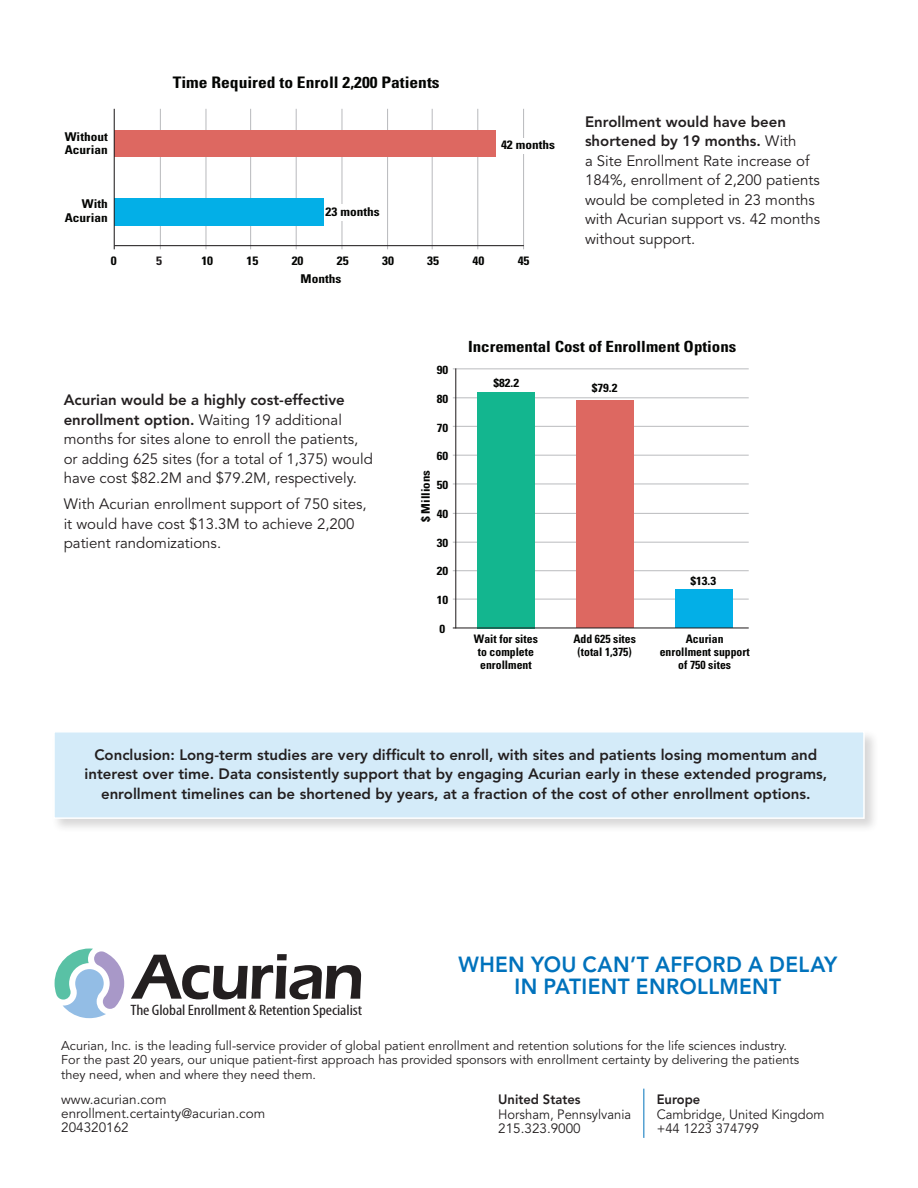
<style>
.page{position:relative;width:918px;height:1188px;background:#fff}
.page>*{position:absolute;margin:0;border:0;box-sizing:border-box;transform-origin:0 0}
.t1{font:800 21.75px/21.8px "Avenir";letter-spacing:.015em;color:#0072bc;text-align:center;scale:.96 1}
.t2{font:700 condensed 15.9px "Univers";color:#040503;scale:1.1 1}
.t3{font:700 condensed 15.45px "Univers";color:#040503;scale:1.1 1}
.t4{font:condensed 15.15px "Myriad Pro";letter-spacing:-.005em;color:#231f20;scale:1.15 1}
.t5{font:15px/19.5px "Avenir";color:#231f20}
.t6{font:800 15px/19.5px "Avenir";color:#231f20;text-align:center}
.t7{font:13.5px/14.2px "Avenir";color:#231f20;scale:.96 1}
.t8{font:13.5px/14.2px "Avenir";color:#231f20}
.t9{font:800 13.5px "Avenir";color:#231f20;scale:.96 1}
.t10{font:12.75px/14.2px "Avenir";color:#231f20}
.t11{font:700 condensed 12.15px/13.6px "Univers";color:#040503;scale:1.1 1}
.t12{font:700 condensed 12.15px "Univers";color:#231f20;scale:1.1 1}
.t13{font:700 condensed 11.7px/13.2px "Univers";color:#040503;text-align:center}
.t14{font:700 condensed 11.7px "Univers";color:#040503;scale:1.1 1}
.s1{font-weight:800}
</style>
<div class="page">
<div style="left:51px;top:729px;width:828px;height:104px;background:#231f20;opacity:.18"></div>
<div style="left:53px;top:731px;width:812px;height:88px;background:#d4ebf9;border:2px solid #fff"></div>
<hr style="left:341px;top:109px;width:2px;height:140px;background:#bcbdc0">
<hr style="left:387px;top:109px;width:1px;height:140px;background:#bcbdc0">
<hr style="left:432px;top:109px;width:1px;height:140px;background:#bcbdc0">
<hr style="left:477px;top:109px;width:1px;height:140px;background:#bcbdc0">
<hr style="left:160px;top:109px;width:1px;height:140px;background:#bcbdc0">
<hr style="left:205px;top:109px;width:2px;height:140px;background:#bcbdc0">
<hr style="left:250px;top:109px;width:1px;height:140px;background:#bcbdc0">
<hr style="left:296px;top:109px;width:1px;height:140px;background:#bcbdc0">
<hr style="left:523px;top:109px;width:1px;height:140px;background:#bcbdc0">
<hr style="left:114px;top:245px;width:410px;height:1px;background:#231f20">
<div style="left:114px;top:198px;width:209px;height:28px;background:#03afe7"></div>
<div style="left:114px;top:130px;width:382px;height:27px;background:#dd6861"></div>
<hr style="left:114px;top:109px;width:1px;height:140px;background:#231f20">
<div style="left:503px;top:138px;width:43px;height:15px;background:#fff"></div>
<div style="left:328px;top:204px;width:30px;height:17px;background:#fff"></div>
<hr style="left:453px;top:483px;width:296px;height:1px;background:#bcbdc0">
<hr style="left:453px;top:455px;width:296px;height:1px;background:#bcbdc0">
<hr style="left:453px;top:426px;width:296px;height:1px;background:#bcbdc0">
<hr style="left:453px;top:397px;width:296px;height:1px;background:#bcbdc0">
<hr style="left:453px;top:570px;width:296px;height:1px;background:#bcbdc0">
<hr style="left:453px;top:599px;width:296px;height:1px;background:#bcbdc0">
<hr style="left:453px;top:542px;width:296px;height:1px;background:#bcbdc0">
<hr style="left:453px;top:513px;width:296px;height:1px;background:#bcbdc0">
<hr style="left:453px;top:368px;width:296px;height:1px;background:#bcbdc0">
<hr style="left:455px;top:368px;width:1px;height:260px;background:#231f20">
<div style="left:675px;top:590px;width:58px;height:38px;background:#03afe7"></div>
<div style="left:576px;top:401px;width:57px;height:227px;background:#dd6861"></div>
<div style="left:478px;top:392px;width:57px;height:236px;background:#13b68f"></div>
<hr style="left:453px;top:627px;width:296px;height:1px;background:#231f20">
<svg style="left:131px;top:954px;width:230px;height:45px"></svg>
<svg style="left:55px;top:949px;width:69px;height:69px"></svg>
<hr style="left:643px;top:1089px;width:1px;height:49px;background:#0072bc">
<p class="t11" style="left:65px;top:130px;width:41px">Without<br>Acurian</p>
<p class="t11" style="left:65px;top:197px;width:41px;text-align:right">With<br>Acurian</p>
<p class="t2" style="left:173px;top:73px;width:244px">Time Required to Enroll 2,200 Patients</p>
<p class="t11" style="left:326px;top:205px;width:51px">23 months</p>
<p class="t11" style="left:501px;top:138px;width:51px">42 months</p>
<p class="t11" style="left:111px;top:254px;width:7px">0</p>
<p class="t12" style="left:156px;top:254px;width:7px">5</p>
<p class="t11" style="left:201px;top:254px;width:12px">10</p>
<p class="t11" style="left:247px;top:254px;width:12px">15</p>
<p class="t11" style="left:292px;top:254px;width:12px">20</p>
<p class="t11" style="left:337px;top:254px;width:12px">25</p>
<p class="t11" style="left:382px;top:254px;width:12px">30</p>
<p class="t11" style="left:427px;top:254px;width:12px">35</p>
<p class="t11" style="left:473px;top:254px;width:12px">40</p>
<p class="t11" style="left:518px;top:254px;width:12px">45</p>
<p class="t11" style="left:301px;top:271px;width:38px">Months</p>
<p class="t5" style="left:585px;top:112px;width:237px"><span class="s1">Enrollment would have been shortened by 19 months.</span> With<br>a Site Enrollment Rate increase of<br>184%, enrollment of 2,200 patients would be completed in 23 months with Acurian support vs. 42 months without support.</p>
<p class="t5" style="left:64px;top:391px;width:311px"><span class="s1">Acurian would be a highly cost-effective enrollment option.</span> Waiting 19 additional months for sites alone to enroll the patients, or adding 625 sites (for a total of 1,375) would have cost $82.2M and $79.2M, respectively.</p>
<p class="t5" style="left:64px;top:495px;width:305px">With Acurian enrollment support of 750 sites, it would have cost $13.3M to achieve 2,200 patient randomizations.</p>
<p class="t14" style="left:437px;top:363px;width:12px">90</p>
<p class="t14" style="left:437px;top:392px;width:12px">80</p>
<p class="t14" style="left:437px;top:420px;width:12px">70</p>
<p class="t14" style="left:437px;top:449px;width:12px">60</p>
<p class="t14" style="left:437px;top:478px;width:12px">50</p>
<p class="t14" style="left:437px;top:506px;width:12px">40</p>
<p class="t14" style="left:437px;top:535px;width:12px">30</p>
<p class="t14" style="left:437px;top:564px;width:12px">20</p>
<p class="t14" style="left:437px;top:593px;width:12px">10</p>
<p class="t14" style="left:440px;top:621px;width:7px">0</p>
<p class="t14" style="left:419px;top:522px;width:49px;rotate:-90deg">$ Millions</p>
<p class="t3" style="left:468px;top:337px;width:245px">Incremental Cost of Enrollment Options</p>
<p class="t14" style="left:493px;top:375px;width:25px">$82.2</p>
<p class="t14" style="left:592px;top:381px;width:25px">$79.2</p>
<p class="t13" style="left:474px;top:632px;width:65px">Wait for sites to complete enrollment</p>
<p class="t13" style="left:573px;top:632px;width:64px">Add 625 sites (total 1,375)</p>
<p class="t14" style="left:690px;top:574px;width:25px">$13.3</p>
<p class="t13" style="left:660px;top:632px;width:91px">Acurian enrollment support of 750 sites</p>
<p class="t6" style="left:84px;top:745px;width:744px">Conclusion: Long-term studies are very difficult to enroll, with sites and patients losing momentum and interest over time. Data consistently support that by engaging Acurian early in these extended programs, enrollment timelines can be shortened by years, at a fraction of the cost of other enrollment options.</p>
<p class="t4" style="left:131px;top:1002px;width:203px">The Global Enrollment &amp; Retention Specialist</p>
<p class="t1" style="left:458px;top:954px;width:396px">WHEN YOU CAN’T AFFORD A DELAY<br>IN PATIENT ENROLLMENT</p>
<p class="t10" style="left:61px;top:1039px;width:739px">Acurian, Inc. is the leading full-service provider of global patient enrollment and retention solutions for the life sciences industry.<br>For the past 20 years, our unique patient-first approach has provided sponsors with enrollment certainty by delivering the patients they need, when and where they need them.</p>
<p class="t8" style="left:61px;top:1092px;width:206px">www.acurian.com enrollment.certainty@acurian.com<br>204320162</p>
<p class="t9" style="left:498px;top:1091px;width:87px">United States</p>
<p class="t7" style="left:498px;top:1108px;width:140px">Horsham, Pennsylvania<br>215.323.9000</p>
<p class="t9" style="left:657px;top:1091px;width:47px">Europe</p>
<p class="t7" style="left:657px;top:1108px;width:176px">Cambridge, United Kingdom +44 1223 374799</p>
</div>
